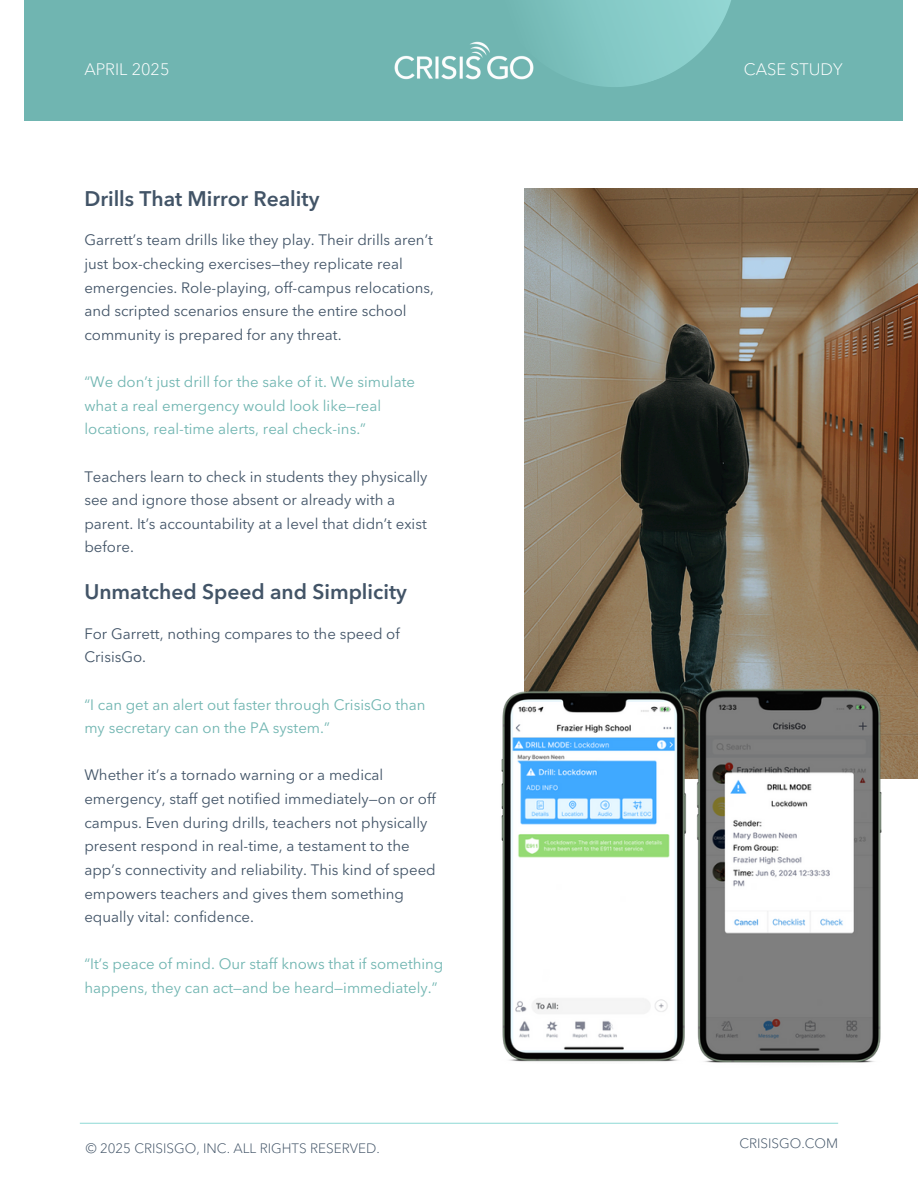
<style>
.page{position:relative;width:918px;height:1188px;background:#fff}
.page>*{position:absolute;margin:0;border:0;box-sizing:border-box;transform-origin:0 0}
.t1{font:600 21px "Avenir Next LT Pro";color:#425467}
.t2{font:300 16.5px "Avenir Next LT Pro";color:#fff}
.t3{font:15px/23.7px "Avenir Next LT Pro";color:#425467}
.t4{font:15px/23.7px "Avenir Next LT Pro";color:#70b5b1}
.t5{font:300 13.5px "Avenir Next LT Pro";color:#425467}
</style>
<div class="page">
<div style="left:24px;top:0;width:879px;height:121px;background:#70b5b1"></div>
<svg style="left:549px;top:0;width:182px;height:87px"></svg>
<img style="left:394px;top:41px;width:140px;height:39px">
<img style="left:525px;top:189px;width:393px;height:589px">
<hr style="left:80px;top:1123px;width:758px;height:1px;background:#9addda">
<img style="left:501px;top:675px;width:189px;height:387px">
<img style="left:692px;top:671px;width:194px;height:392px">
<h3 class="t2" style="left:84px;top:59px;width:87px">APRIL 2025</h3>
<h1 class="t2" style="left:744px;top:58px;width:100px">CASE STUDY</h1>
<h3 class="t1" style="left:84px;top:190px;width:237px">Drills That Mirror Reality</h3>
<h1 class="t3" style="left:84px;top:230px;width:351px">Garrett’s team drills like they play. Their drills aren’t just box-checking exercises—they replicate real emergencies. Role-playing, off-campus relocations, and scripted scenarios ensure the entire school community is prepared for any threat.</h1>
<h3 class="t4" style="left:84px;top:371px;width:332px">“We don’t just drill for the sake of it. We simulate what a real emergency would look like—real locations, real-time alerts, real check-ins.”</h3>
<h3 class="t3" style="left:84px;top:466px;width:345px">Teachers learn to check in students they physically see and ignore those absent or already with a parent. It’s accountability at a level that didn’t exist before.</h3>
<h3 class="t1" style="left:84px;top:583px;width:324px">Unmatched Speed and Simplicity</h3>
<h3 class="t3" style="left:84px;top:623px;width:317px">For Garrett, nothing compares to the speed of<br>CrisisGo.</h3>
<p class="t4" style="left:84px;top:694px;width:343px">“I can get an alert out faster through CrisisGo than my secretary can on the PA system.”</p>
<p class="t3" style="left:84px;top:765px;width:353px">Whether it’s a tornado warning or a medical emergency, staff get notified immediately—on or off campus. Even during drills, teachers not physically present respond in real-time, a testament to the app’s connectivity and reliability. This kind of speed empowers teachers and gives them something equally vital: confidence.</p>
<p class="t4" style="left:84px;top:954px;width:361px">“It’s peace of mind. Our staff knows that if something happens, they can act—and be heard—immediately.”</p>
<h3 class="t5" style="left:86px;top:1139px;width:295px">© 2025 CRISISGO, INC. ALL RIGHTS RESERVED.</h3>
<p class="t5" style="left:739px;top:1134px;width:100px">CRISISGO.COM</p>
</div>
